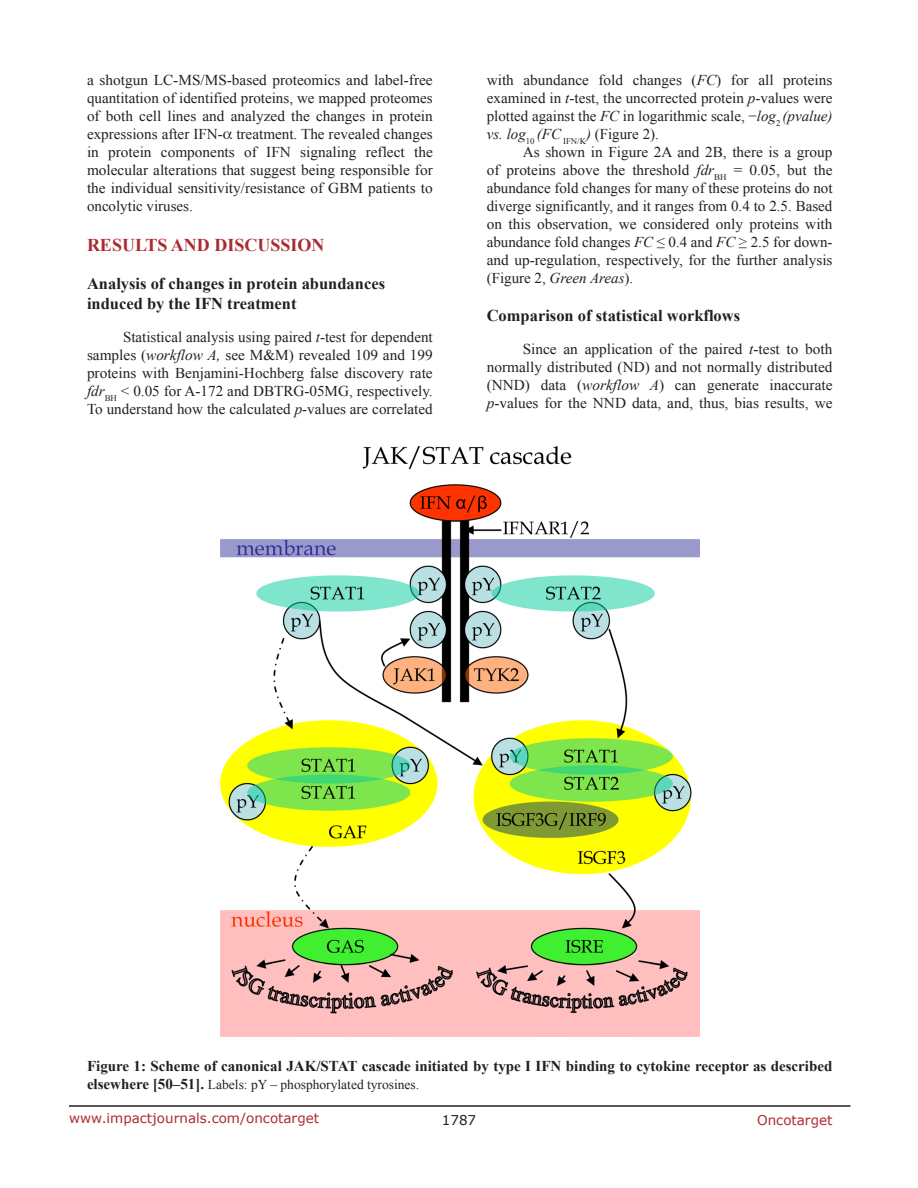
<style>
.page{position:relative;width:918px;height:1188px;background:#fff}
.page>*{position:absolute;margin:0;border:0;box-sizing:border-box;transform-origin:0 0}
.Heading{font:700 18px "Times New Roman";color:#ac2b31}
.SubHeading{font:700 16.5px/19.8px "Times New Roman";color:#231f20}
.SubHeading_middle{font:700 16.5px "Times New Roman";color:#231f20}
.BodyText{font:15px/18px "Times New Roman";color:#231f20;text-align:justify}
.FigureText{font:700 15px "Times New Roman";color:#231f20}
.FigureText-2{font:13.5px "Times New Roman";color:#231f20}
.t1{font:13.5px "Verdana";color:#ac2b31}
.t2{font:13.5px "Verdana";color:#231f20}
.s1{font-style:italic}
.s2{font-weight:700;font-size:15px}
</style>
<div class="page">
<hr style="left:69px;top:1105px;width:781px;height:2px;background:#231f20">
<img style="left:220px;top:447px;width:479px;height:589px">
<p class="BodyText" style="left:87px;top:71px;width:347px">a shotgun LC-MS/MS-based proteomics and label-free quantitation of identified proteins, we mapped proteomes of both cell lines and analyzed the changes in protein expressions after IFN- treatment. The revealed changes in protein components of IFN signaling reflect the molecular alterations that suggest being responsible for the individual sensitivity/resistance of GBM patients to oncolytic viruses.</p>
<p class="Heading" style="left:87px;top:233px;width:239px">RESULTS AND DISCUSSION</p>
<p class="SubHeading" style="left:87px;top:273px;width:300px">Analysis of changes in protein abundances induced by the IFN treatment</p>
<p class="BodyText" style="left:87px;top:327px;width:347px;text-indent:36px">Statistical analysis using paired <span class="s1">t</span>-test for dependent samples (<span class="s1">workflow A,</span> see M&amp;M) revealed 109 and 199 proteins with Benjamini-Hochberg false discovery rate <span class="s1">fdr</span><sub>BH</sub> &lt; 0.05 for A-172 and DBTRG-05MG, respectively.<br>To understand how the calculated <span class="s1">p</span>-values are correlated</p>
<p class="BodyText" style="left:487px;top:71px;width:347px">with abundance fold changes (<span class="s1">FC</span>) for all proteins examined in <span class="s1">t</span>-test, the uncorrected protein <span class="s1">p</span>-values were plotted against the <span class="s1">FC</span> in logarithmic scale, −<span class="s1">log</span><sub>2</sub> <span class="s1">(pvalue) vs. log</span><sub>10</sub> <span class="s1">(FC</span> <sub>IFN/K</sub><span class="s1">)</span> (Figure 2).</p>
<p class="BodyText" style="left:487px;top:143px;width:347px;text-indent:36px">As shown in Figure 2A and 2B, there is a group of proteins above the threshold <span class="s1">fdr</span><sub>BH</sub> = 0.05, but the abundance fold changes for many of these proteins do not diverge significantly, and it ranges from 0.4 to 2.5. Based on this observation, we considered only proteins with abundance fold changes <span class="s1">FC</span> ≤ 0.4 and <span class="s1">FC</span> ≥ 2.5 for down&shy;and up-regulation, respectively, for the further analysis (Figure 2, <span class="s1">Green Areas</span>).</p>
<p class="SubHeading_middle" style="left:487px;top:304px;width:255px">Comparison of statistical workflows</p>
<p class="BodyText" style="left:487px;top:340px;width:347px;text-indent:36px">Since an application of the paired <span class="s1">t</span>-test to both normally distributed (ND) and not normally distributed (NND) data (<span class="s1">workflow A</span>) can generate inaccurate <span class="s1">p</span>-values for the NND data, and, thus, bias results, we</p>
<p class="FigureText" style="left:87px;top:1056px;width:747px">Figure 1: Scheme of canonical JAK/STAT cascade initiated by type I IFN binding to cytokine receptor as described</p>
<p class="FigureText-2" style="left:87px;top:1076px;width:334px"><span class="s2">elsewhere [50–51].</span> Labels: pY – phosphorylated tyrosines.</p>
<p class="t1" style="left:69px;top:1109px;width:252px">www.impactjournals.com/oncotarget</p>
<p class="t2" style="left:442px;top:1111px;width:36px">1787</p>
<p class="t1" style="left:757px;top:1111px;width:77px">Oncotarget</p>
</div>
